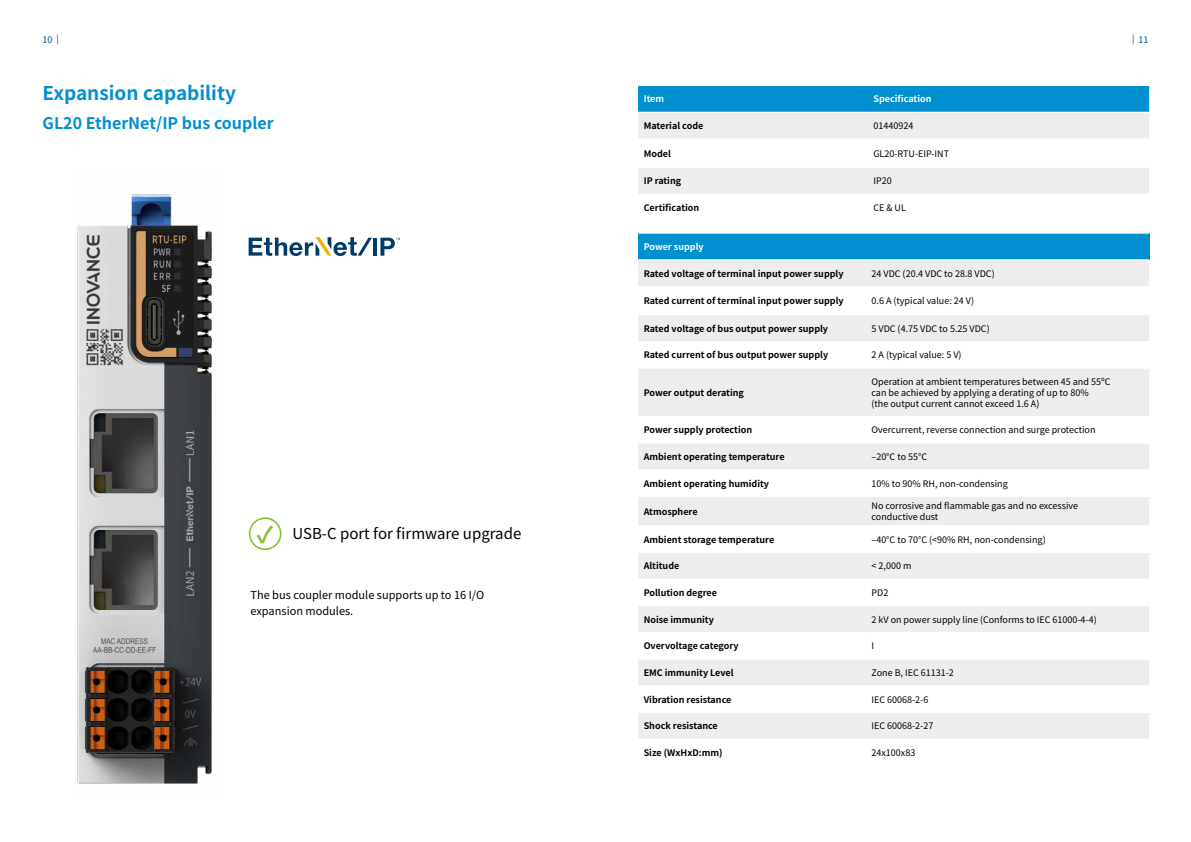
<style>
.page{position:relative;width:1191px;height:842px;background:#fff}
.page>*{position:absolute;margin:0;border:0;box-sizing:border-box;transform-origin:0 0}
.t1{font:700 22.7px "Source Han Sans CN";color:#86c12f}
.t2{font:700 19px "Source Han Sans CN";color:#008fcf}
.t3{font:700 16px "Source Han Sans CN";color:#008fcf}
.t4{font:15px "Source Han Sans CN";color:#000}
.t5{font:11px/16px "Source Han Sans CN";color:#000}
.t6{font:9px/10.8px "Source Han Sans CN";color:#000}
.t7{font:700 9px "Source Han Sans CN";color:#000}
.t8{font:700 9px "Source Han Sans CN";color:#fff}
.t9{font:9px "Source Han Sans CN";color:#025377}
</style>
<div class="page">
<hr style="left:373px;top:238px;width:4px;height:18px;background:#003b6b">
<svg style="left:380px;top:238px;width:20px;height:18px"></svg>
<svg style="left:249px;top:237px;width:123px;height:19px"></svg>
<div style="left:249px;top:517px;width:32px;height:33px;border:2px solid #86c12f;border-radius:50%"></div>
<img style="left:77px;top:194px;width:135px;height:590px">
<svg style="left:638px;top:86px;width:511px;height:26px;background:#0390cf"></svg>
<div style="left:638px;top:113px;width:511px;height:25px;background:#ededed"></div>
<div style="left:638px;top:168px;width:511px;height:25px;background:#ededed"></div>
<div style="left:638px;top:233px;width:511px;height:27px;background:#008fcf"></div>
<div style="left:638px;top:260px;width:511px;height:26px;background:#ededed"></div>
<svg style="left:638px;top:315px;width:511px;height:424px;fill:#ededed"></svg>
<hr style="left:638px;top:233px;width:228px;height:1px;background:#fff">
<hr style="left:866px;top:233px;width:283px;height:1px;background:#fff">
<hr style="left:638px;top:259px;width:228px;height:1px;background:#fff">
<hr style="left:866px;top:259px;width:283px;height:1px;background:#fff">
<hr style="left:638px;top:341px;width:228px;height:1px;background:#fff">
<hr style="left:866px;top:341px;width:283px;height:1px;background:#fff">
<hr style="left:638px;top:368px;width:228px;height:1px;background:#fff">
<hr style="left:638px;top:416px;width:228px;height:1px;background:#fff">
<hr style="left:638px;top:443px;width:228px;height:1px;background:#fff">
<hr style="left:638px;top:469px;width:228px;height:1px;background:#fff">
<hr style="left:638px;top:496px;width:228px;height:1px;background:#fff">
<hr style="left:638px;top:525px;width:228px;height:1px;background:#fff">
<hr style="left:638px;top:552px;width:228px;height:1px;background:#fff">
<hr style="left:638px;top:579px;width:228px;height:1px;background:#fff">
<hr style="left:638px;top:605px;width:228px;height:1px;background:#fff">
<hr style="left:638px;top:632px;width:228px;height:1px;background:#fff">
<hr style="left:638px;top:659px;width:228px;height:1px;background:#fff">
<hr style="left:638px;top:685px;width:228px;height:1px;background:#fff">
<hr style="left:638px;top:712px;width:228px;height:1px;background:#fff">
<hr style="left:866px;top:368px;width:283px;height:1px;background:#fff">
<hr style="left:866px;top:416px;width:283px;height:1px;background:#fff">
<hr style="left:866px;top:443px;width:283px;height:1px;background:#fff">
<hr style="left:866px;top:469px;width:283px;height:1px;background:#fff">
<hr style="left:866px;top:496px;width:283px;height:1px;background:#fff">
<hr style="left:866px;top:525px;width:283px;height:1px;background:#fff">
<hr style="left:866px;top:552px;width:283px;height:1px;background:#fff">
<hr style="left:866px;top:579px;width:283px;height:1px;background:#fff">
<hr style="left:866px;top:605px;width:283px;height:1px;background:#fff">
<hr style="left:866px;top:632px;width:283px;height:1px;background:#fff">
<hr style="left:866px;top:659px;width:283px;height:1px;background:#fff">
<hr style="left:866px;top:685px;width:283px;height:1px;background:#fff">
<hr style="left:866px;top:712px;width:283px;height:1px;background:#fff">
<p class="t9" style="left:43px;top:34px;width:18px">10 |</p>
<p class="t9" style="left:1132px;top:34px;width:18px">| 11</p>
<h2 class="t2" style="left:43px;top:83px;width:195px">Expansion capability</h2>
<h3 class="t3" style="left:43px;top:114px;width:233px">GL20 EtherNet/IP bus coupler</h3>
<p class="t8" style="left:643px;top:94px;width:22px">Item</p>
<p class="t8" style="left:873px;top:94px;width:60px">Specification</p>
<p class="t7" style="left:643px;top:121px;width:61px">Material code</p>
<p class="t6" style="left:873px;top:121px;width:41px">01440924</p>
<p class="t7" style="left:643px;top:148px;width:29px">Model</p>
<p class="t6" style="left:873px;top:148px;width:77px">GL20-RTU-EIP-INT</p>
<p class="t7" style="left:643px;top:176px;width:39px">IP rating</p>
<p class="t6" style="left:873px;top:176px;width:20px">IP20</p>
<p class="t7" style="left:643px;top:202px;width:57px">Certification</p>
<p class="t6" style="left:873px;top:202px;width:34px">CE &amp; UL</p>
<p class="t8" style="left:643px;top:242px;width:62px">Power supply</p>
<p class="t7" style="left:643px;top:268px;width:201px">Rated voltage of terminal input power supply</p>
<p class="t6" style="left:871px;top:268px;width:125px">24 VDC (20.4 VDC to 28.8 VDC)</p>
<p class="t7" style="left:643px;top:296px;width:201px">Rated current of terminal input power supply</p>
<p class="t6" style="left:871px;top:296px;width:104px">0.6 A (typical value: 24 V)</p>
<p class="t7" style="left:643px;top:323px;width:186px">Rated voltage of bus output power supply</p>
<p class="t6" style="left:871px;top:323px;width:120px">5 VDC (4.75 VDC to 5.25 VDC)</p>
<p class="t7" style="left:643px;top:350px;width:186px">Rated current of bus output power supply</p>
<p class="t6" style="left:871px;top:350px;width:92px">2 A (typical value: 5 V)</p>
<p class="t7" style="left:643px;top:387px;width:102px">Power output derating</p>
<p class="t6" style="left:871px;top:377px;width:240px">Operation at ambient temperatures between 45 and 55ºC can be achieved by applying a derating of up to 80%<br>(the output current cannot exceed 1.6 A)</p>
<p class="t7" style="left:643px;top:425px;width:110px">Power supply protection</p>
<p class="t6" style="left:871px;top:425px;width:225px">Overcurrent, reverse connection and surge protection</p>
<p class="t7" style="left:643px;top:452px;width:142px">Ambient operating temperature</p>
<p class="t6" style="left:871px;top:451px;width:57px">–20°C to 55°C</p>
<p class="t7" style="left:643px;top:478px;width:127px">Ambient operating humidity</p>
<p class="t6" style="left:871px;top:478px;width:138px">10% to 90% RH, non-condensing</p>
<p class="t7" style="left:643px;top:506px;width:55px">Atmosphere</p>
<p class="t6" style="left:871px;top:501px;width:208px">No corrosive and flammable gas and no excessive conductive dust</p>
<p class="t7" style="left:643px;top:534px;width:132px">Ambient storage temperature</p>
<p class="t6" style="left:871px;top:534px;width:176px">–40°C to 70°C (&lt;90% RH, non-condensing)</p>
<p class="t7" style="left:643px;top:561px;width:37px">Altitude</p>
<p class="t6" style="left:871px;top:561px;width:41px">&lt; 2,000 m</p>
<p class="t7" style="left:643px;top:588px;width:75px">Pollution degree</p>
<p class="t6" style="left:871px;top:587px;width:18px">PD2</p>
<p class="t7" style="left:643px;top:614px;width:72px">Noise immunity</p>
<p class="t6" style="left:871px;top:614px;width:227px">2 kV on power supply line (Conforms to IEC 61000-4-4)</p>
<p class="t7" style="left:643px;top:641px;width:96px">Overvoltage category</p>
<p class="t6" style="left:871px;top:641px;width:4px">I</p>
<p class="t7" style="left:643px;top:668px;width:91px">EMC immunity Level</p>
<p class="t6" style="left:871px;top:667px;width:84px">Zone B, IEC 61131-2</p>
<p class="t7" style="left:643px;top:694px;width:89px">Vibration resistance</p>
<p class="t6" style="left:871px;top:694px;width:58px">IEC 60068-2-6</p>
<p class="t7" style="left:643px;top:721px;width:76px">Shock resistance</p>
<p class="t6" style="left:871px;top:721px;width:63px">IEC 60068-2-27</p>
<p class="t7" style="left:643px;top:748px;width:80px">Size (WxHxD:mm)</p>
<p class="t6" style="left:871px;top:748px;width:45px">24x100x83</p>
<h1 class="t1" style="left:257px;top:522px;width:18px">✓</h1>
<h3 class="t4" style="left:292px;top:525px;width:230px">USB-C port for firmware upgrade</h3>
<p class="t5" style="left:250px;top:588px;width:235px">The bus coupler module supports up to 16 I/O expansion modules.</p>
</div>
